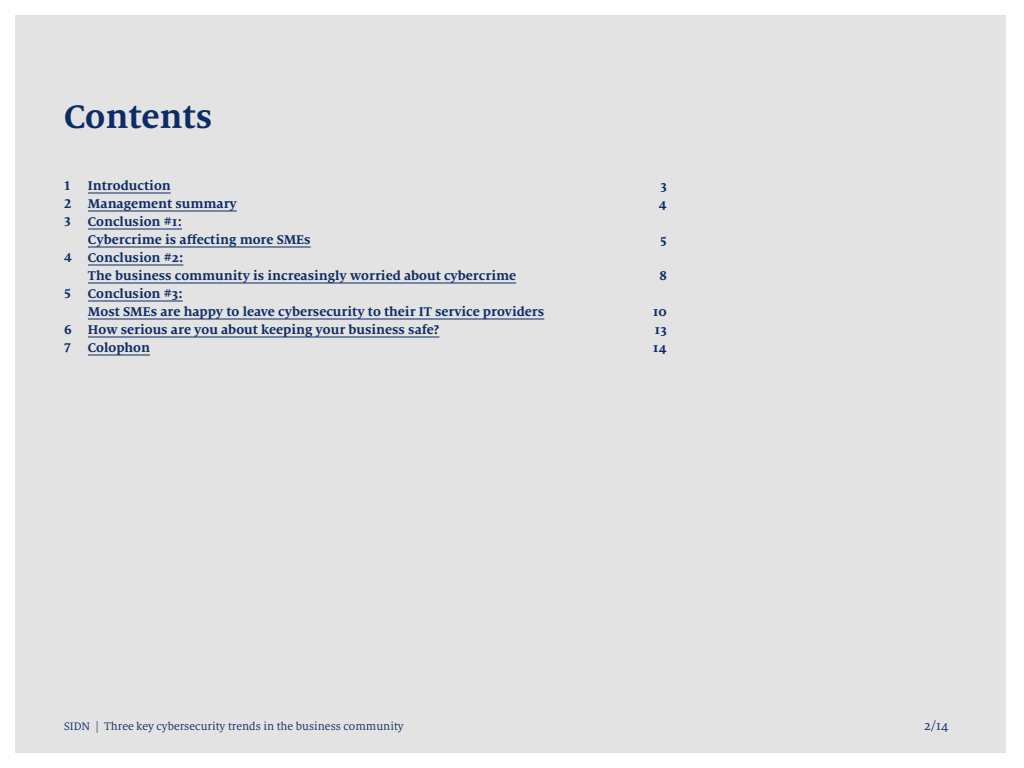
<style>
.page{position:relative;width:1024px;height:768px;background:#fff}
.page>*{position:absolute;margin:0;border:0;box-sizing:border-box;transform-origin:0 0}
.t1{font:700 36px "Milo Serif OT";color:#0c2c65}
.t2{font:700 14px/18px "Milo Serif OT";color:#0c2c65}
.t3{font:14px "Milo Serif OT";color:#0c2c65}
.t4{font:12px "Milo Serif OT";color:#0c2c65}
</style>
<div class="page">
<div style="left:15px;top:15px;width:991px;height:738px;background:#e3e3e3"></div>
<hr style="left:88px;top:193px;width:83px;height:1px;background:#0c2c65">
<hr style="left:88px;top:211px;width:149px;height:1px;background:#0c2c65">
<hr style="left:88px;top:229px;width:94px;height:1px;background:#0c2c65">
<hr style="left:88px;top:247px;width:223px;height:1px;background:#0c2c65">
<hr style="left:88px;top:265px;width:95px;height:1px;background:#0c2c65">
<hr style="left:88px;top:283px;width:428px;height:1px;background:#0c2c65">
<hr style="left:88px;top:301px;width:95px;height:1px;background:#0c2c65">
<hr style="left:88px;top:319px;width:456px;height:1px;background:#0c2c65">
<hr style="left:88px;top:337px;width:351px;height:1px;background:#0c2c65">
<hr style="left:88px;top:355px;width:62px;height:1px;background:#0c2c65">
<h1 class="t1" style="left:64px;top:96px;width:150px">Contents</h1>
<p class="t2" style="left:64px;top:177px;width:8px">1</p>
<p class="t2" style="left:88px;top:177px;width:84px">Introduction</p>
<p class="t2" style="left:660px;top:177px;width:8px">3</p>
<p class="t2" style="left:64px;top:195px;width:174px">2 Management summary</p>
<p class="t2" style="left:659px;top:195px;width:10px">4</p>
<p class="t2" style="left:88px;top:213px;width:224px;text-indent:-24px">3 Conclusion #1:<br>Cybercrime is affecting more SMEs</p>
<p class="t2" style="left:660px;top:231px;width:8px">5</p>
<p class="t2" style="left:88px;top:249px;width:430px;text-indent:-24px">4 Conclusion #2:<br>The business community is increasingly worried about cybercrime</p>
<p class="t2" style="left:88px;top:285px;width:458px;text-indent:-24px">5 Conclusion #3:<br>Most SMEs are happy to leave cybersecurity to their IT service providers</p>
<p class="t2" style="left:660px;top:267px;width:9px">8</p>
<p class="t2" style="left:653px;top:303px;width:16px">10</p>
<p class="t2" style="left:64px;top:321px;width:377px">6 How serious are you about keeping your business safe?</p>
<p class="t2" style="left:655px;top:321px;width:14px">13</p>
<p class="t2" style="left:64px;top:339px;width:88px">7 Colophon</p>
<p class="t2" style="left:653px;top:339px;width:16px">14</p>
<p class="t4" style="left:64px;top:720px;width:341px">SIDN | Three key cybersecurity trends in the business community</p>
<p class="t3" style="left:924px;top:718px;width:26px">2/14</p>
</div>
